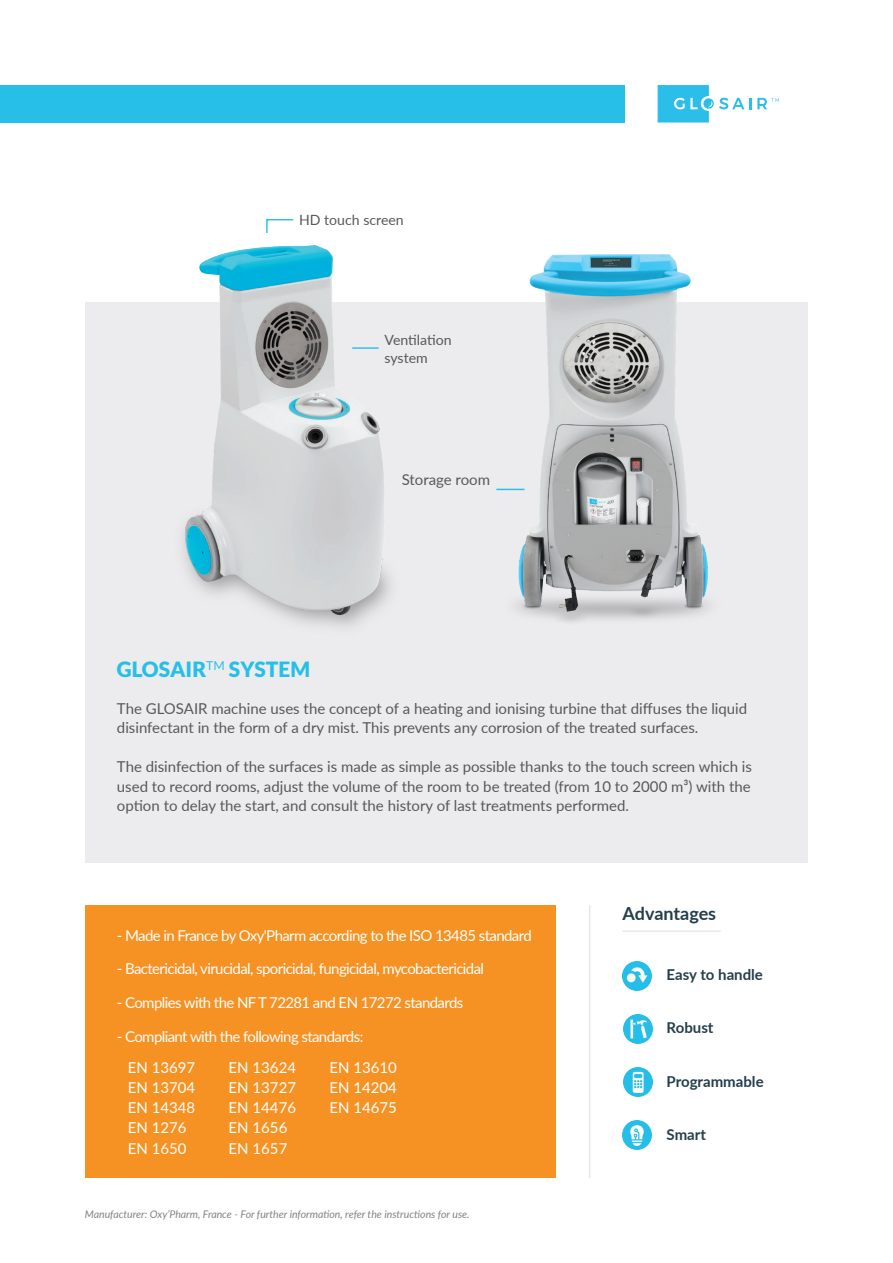
<style>
.page{position:relative;width:893px;height:1263px;background:#fff}
.page>*{position:absolute;margin:0;border:0;box-sizing:border-box;transform-origin:0 0}
.t1{font:900 21px "Lato";color:#27bfe8}
.t2{font:700 18px "Lato";color:#243e4d}
.t3{font:15px/19.5px "Lato";color:#57585a}
.t4{font:15px/20.2px "Lato";letter-spacing:-.04em;color:#fff}
.t5{font:15px "Lato";color:#57585a}
.t6{font:15px/20.2px "Lato";color:#fff}
.t7{font:700 15px "Lato";color:#243e4d}
.t8{font:14.1px "Lato";color:#57585a}
.t9{font:14.1px "Lato";letter-spacing:-.005em;color:#57585a}
.t10{font:italic 10.5px "Lato";color:#808285}
</style>
<div class="page">
<div style="left:85px;top:905px;width:471px;height:273px;background:#f59223"></div>
<div style="left:0;top:85px;width:624px;height:38px;background:#27bfe8"></div>
<svg style="left:658px;top:85px;width:93px;height:38px"></svg>
<svg style="left:757px;top:98px;width:22px;height:11px"></svg>
<div style="left:85px;top:302px;width:723px;height:561px;background:#ececee"></div>
<img style="left:182px;top:245px;width:209px;height:383px">
<svg style="left:266px;top:219px;width:28px;height:14px"></svg>
<hr style="left:352px;top:347px;width:27px;height:2px;background:#27bfe8">
<img style="left:502px;top:254px;width:208px;height:368px">
<svg style="left:496px;top:489px;width:28px;height:1px"></svg>
<img style="left:622px;top:1120px;width:29px;height:30px">
<img style="left:623px;top:961px;width:29px;height:29px">
<img style="left:623px;top:1067px;width:29px;height:29px">
<img style="left:623px;top:1014px;width:30px;height:29px">
<hr style="left:589px;top:905px;width:1px;height:273px;background:#939598">
<hr style="left:622px;top:930px;width:99px;height:2px;background:#939598">
<p class="t8" style="left:299px;top:209px;width:106px">HD touch screen</p>
<p class="t9" style="left:384px;top:329px;width:69px">Ventilation</p>
<p class="t8" style="left:384px;top:348px;width:45px">system</p>
<p class="t5" style="left:402px;top:469px;width:90px">Storage room</p>
<h1 class="t1" style="left:117px;top:656px;width:195px">GLOSAIR<sup>TM</sup> SYSTEM</h1>
<p class="t3" style="left:117px;top:698px;width:632px">The GLOSAIR machine uses the concept of a heating and ionising turbine that diffuses the liquid disinfectant in the form of a dry mist. This prevents any corrosion of the treated surfaces.</p>
<p class="t3" style="left:117px;top:756px;width:637px">The disinfection of the surfaces is made as simple as possible thanks to the touch screen which is</p>
<p class="t5" style="left:117px;top:776px;width:635px">used to record rooms, adjust the volume of the room to be treated (from 10 to 2000 m³) with the</p>
<p class="t3" style="left:117px;top:795px;width:514px">option to delay the start, and consult the history of last treatments performed.</p>
<p class="t4" style="left:117px;top:924px;width:416px">- Made in France by Oxy'Pharm according to the ISO 13485 standard</p>
<p class="t4" style="left:117px;top:958px;width:369px">- Bactericidal, virucidal, sporicidal, fungicidal, mycobactericidal</p>
<p class="t4" style="left:117px;top:992px;width:348px">- Complies with the NF T 72281 and EN 17272 standards</p>
<p class="t4" style="left:128px;top:1020px;width:237px;line-height:30.6px;text-indent:-11px">- Compliant with the following standards:<br>EN 13697</p>
<p class="t6" style="left:128px;top:1077px;width:69px">EN 13704<br>EN 14348<br>EN 1276<br>EN 1650</p>
<p class="t6" style="left:229px;top:1056px;width:69px">EN 13624<br>EN 13727<br>EN 14476<br>EN 1656<br>EN 1657</p>
<p class="t4" style="left:330px;top:1056px;width:69px;text-align:justify">EN 13610<br>EN 14204<br>EN 14675</p>
<p class="t10" style="left:85px;top:1207px;width:386px">Manufacturer: Oxy’Pharm, France - For further information, refer the instructions for use.</p>
<p class="t2" style="left:622px;top:900px;width:95px">Advantages</p>
<p class="t7" style="left:667px;top:963px;width:98px">Easy to handle</p>
<p class="t7" style="left:667px;top:1017px;width:48px">Robust</p>
<p class="t7" style="left:667px;top:1070px;width:99px">Programmable</p>
<p class="t7" style="left:667px;top:1124px;width:41px">Smart</p>
</div>
